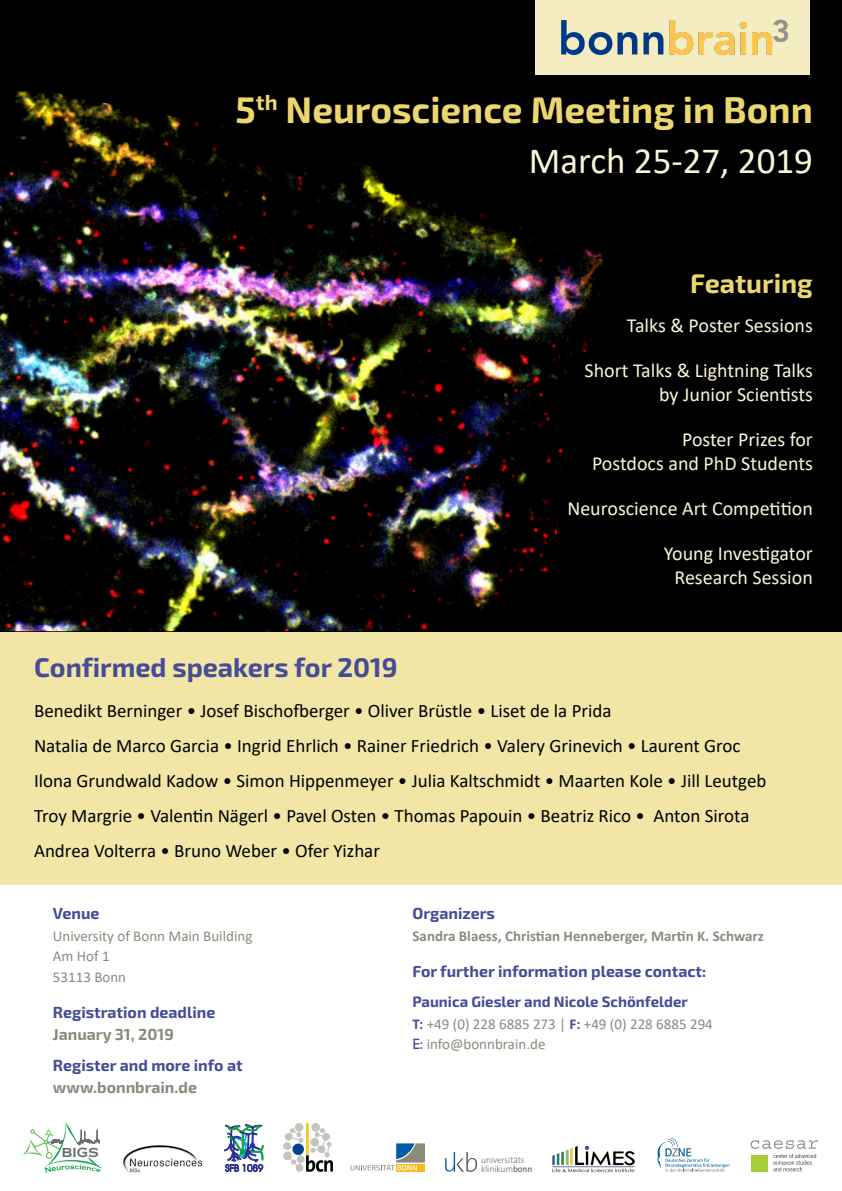
<style>
.page{position:relative;width:842px;height:1191px;background:#fff}
.page>*{position:absolute;margin:0;border:0;box-sizing:border-box;transform-origin:0 0}
.t1{font:700 37px "Exo 2";color:#ecd76f}
.t2{font:37px "Calibri";color:#f9f5d9}
.Absatzformat_2{font:700 27px "Exo 2";color:#454d97}
.Absatzformat_2-2{font:700 27px "Exo 2";color:#ecd76f}
.Absatzformat_2-3{font:20px "Calibri";color:#f9f5d9}
.Absatzformat_2-4{font:19px/35px "Calibri";color:#010202}
.t3{font:700 16px "Exo 2";color:#454d97}
.t4{font:700 16px "Exo 2";color:#8c8a7c}
.t5{font:15px "Calibri";color:#8c8a7c}
.t6{font:700 15px "Calibri";color:#8c8a7c}
.t7{font:700 15px "Exo 2";color:#454d97}
.t8{font:12.6px "Copper Penny DTP Normal";color:#6c6d70}
.t9{font:9.5px "Avant Garde IT Cby BT";color:#2e3092}
.t10{font:200 8.9px "The Sans Os F";color:#535355}
.s1{font-weight:700;color:#454d97}
.s2{font-family:"Garrison Light Sans BOLD";color:#454d97}
.s3{font-weight:400}
</style>
<div class="page">
<div style="left:0;top:630px;width:842px;height:254px;background:#f2e6a7"></div>
<svg style="left:750px;top:1140px;width:67px;height:31px"></svg>
<svg style="left:657px;top:1137px;width:72px;height:34px"></svg>
<img style="left:553px;top:1145px;width:82px;height:27px">
<svg style="left:445px;top:1151px;width:32px;height:20px"></svg>
<svg style="left:396px;top:1170px;width:29px;height:1px"></svg>
<svg style="left:351px;top:1143px;width:74px;height:27px"></svg>
<svg style="left:23px;top:1122px;width:78px;height:50px"></svg>
<img style="left:123px;top:1145px;width:79px;height:28px">
<svg style="left:224px;top:1124px;width:40px;height:47px"></svg>
<img style="left:283px;top:1123px;width:49px;height:49px">
<div style="left:622px;top:335px;width:220px;height:296px;background:#000"></div>
<img style="left:0;top:184px;width:622px;height:447px">
<img style="left:0;top:0;width:386px;height:184px">
<div style="left:560px;top:413px;width:38px;height:58px;background:#000"></div>
<img style="left:386px;top:0;width:456px;height:335px">
<div style="left:535px;top:0;width:275px;height:75px;background:#f5edc2"></div>
<img style="left:553px;top:19px;width:236px;height:106px">
<p class="t1" style="left:235px;top:87px;width:579px">5<sup>th</sup> Neuroscience Meeting in Bonn</p>
<p class="t2" style="left:529px;top:135px;width:286px">March 25-27, 2019</p>
<p class="Absatzformat_2-2" style="left:690px;top:268px;width:124px">Featuring</p>
<p class="Absatzformat_2-3" style="left:627px;top:312px;width:188px">Talks &amp; Poster Sessions</p>
<p class="Absatzformat_2-3" style="left:585px;top:357px;width:230px">Short Talks &amp; Lightning Talks</p>
<p class="Absatzformat_2-3" style="left:659px;top:381px;width:155px">by Junior Scientists</p>
<p class="Absatzformat_2-3" style="left:682px;top:426px;width:132px">Poster Prizes for</p>
<p class="Absatzformat_2-3" style="left:592px;top:450px;width:222px">Postdocs and PhD Students</p>
<p class="Absatzformat_2-3" style="left:567px;top:495px;width:247px">Neuroscience Art Competition</p>
<p class="Absatzformat_2-3" style="left:664px;top:540px;width:150px">Young Investigator</p>
<p class="Absatzformat_2-3" style="left:674px;top:564px;width:140px">Research Session</p>
<p class="Absatzformat_2" style="left:34px;top:651px;width:365px">Confirmed speakers for 2019</p>
<p class="Absatzformat_2-4" style="left:34px;top:692px;width:579px">Benedikt Berninger • Josef Bischofberger • Oliver Brüstle • Liset de la Prida</p>
<p class="Absatzformat_2-4" style="left:34px;top:727px;width:734px">Natalia de Marco Garcia • Ingrid Ehrlich • Rainer Friedrich • Valery Grinevich • Laurent Groc Ilona Grundwald Kadow • Simon Hippenmeyer • Julia Kaltschmidt • Maarten Kole • Jill Leutgeb Troy Margrie • Valentin Nägerl • Pavel Osten • Thomas Papouin • Beatriz Rico • Anton Sirota Andrea Volterra • Bruno Weber • Ofer Yizhar</p>
<p class="t3" style="left:53px;top:904px;width:48px">Venue</p>
<p class="t5" style="left:53px;top:926px;width:201px">University of Bonn Main Building</p>
<p class="t5" style="left:53px;top:946px;width:58px">Am Hof 1</p>
<p class="t5" style="left:53px;top:966px;width:75px">53113 Bonn</p>
<p class="t3" style="left:53px;top:1002px;width:164px">Registration deadline</p>
<p class="t4" style="left:53px;top:1024px;width:122px">January 31, 2019</p>
<p class="t3" style="left:53px;top:1055px;width:191px">Register and more info at</p>
<p class="t4" style="left:53px;top:1077px;width:146px">www.bonnbrain.de</p>
<p class="t8" style="left:62px;top:1144px;width:38px">BIGS</p>
<p class="t9" style="left:225px;top:1162px;width:40px">SFB 1089</p>
<p class="t3" style="left:412px;top:903px;width:84px">Organizers</p>
<p class="t6" style="left:412px;top:925px;width:353px">Sandra Blaess, Christian Henneberger, Martin K. Schwarz</p>
<p class="t3" style="left:412px;top:961px;width:295px">For further information please contact:</p>
<p class="t7" style="left:412px;top:992px;width:277px">Paunica Giesler and Nicole Schönfelder</p>
<p class="t5" style="left:412px;top:1013px;width:302px"><span class="s1">T:</span> +49 (0) 228 6885 273 | <span class="s1">F:</span> +49 (0) 228 6885 294</p>
<p class="t5" style="left:412px;top:1033px;width:134px"><span class="s2">E:</span> info@bonnbrain.de</p>
<p class="t10" style="left:481px;top:1154px;width:45px">universitäts</p>
<p class="t10" style="left:481px;top:1163px;width:53px">klinikum<span class="s3">bonn</span></p>
</div>
